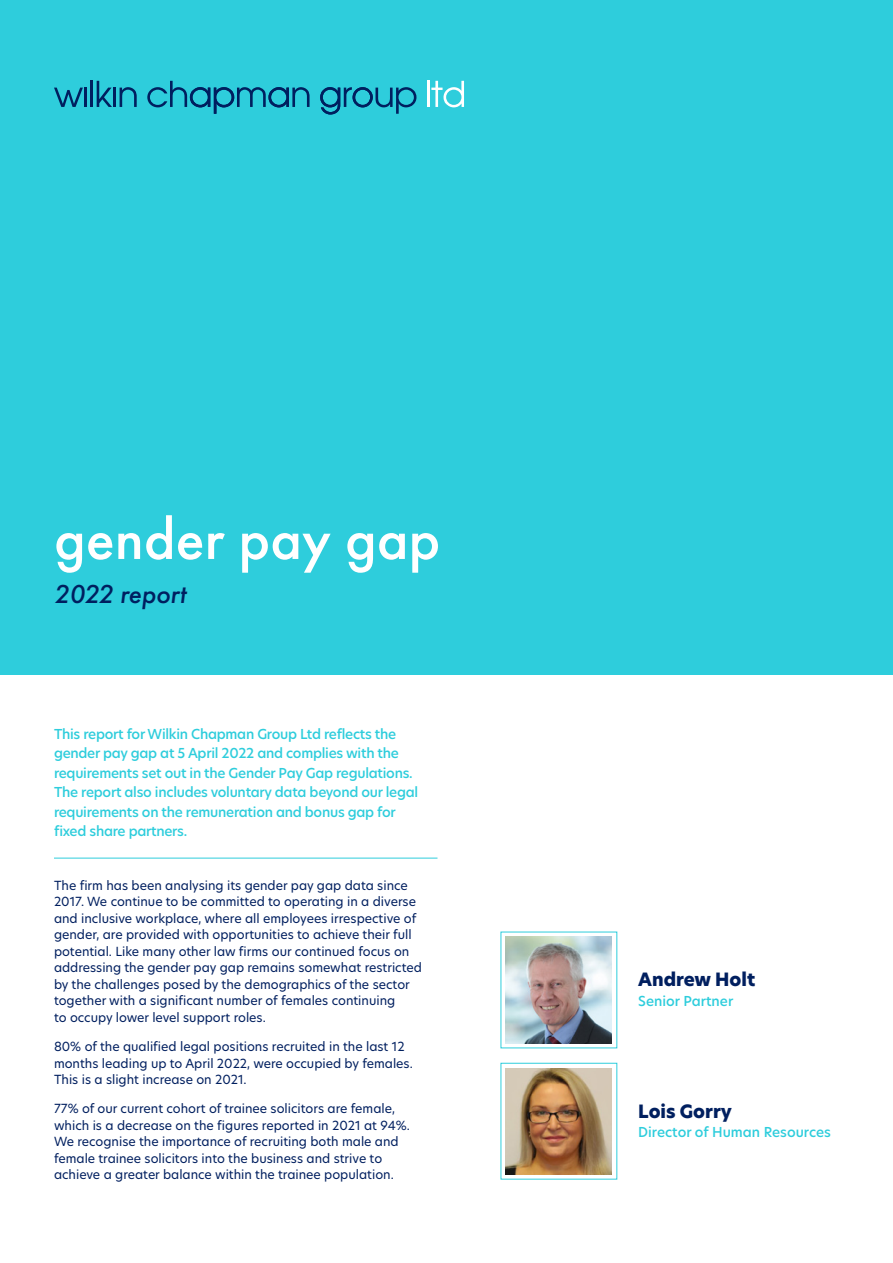
<style>
.page{position:relative;width:893px;height:1263px;background:#fff}
.page>*{position:absolute;margin:0;border:0;box-sizing:border-box;transform-origin:0 0}
.t1{font:500 60px "Futura PT";color:#fff}
.t2{font:italic 500 27px "Futura PT";color:#001f5f}
.t3{font:800 18px "New Hero";color:#001f5f}
.t4{font:500 13.5px/19.5px "New Hero";letter-spacing:-.02em;color:#2ecddc}
.t5{font:500 13.5px "New Hero";color:#2ecddc}
.t6{font:12.3px/16.5px "New Hero";color:#001f5f}
</style>
<div class="page">
<div style="left:0;top:0;width:893px;height:674px;background:#2ecddc"></div>
<img style="left:506px;top:937px;width:106px;height:106px">
<hr style="left:54px;top:858px;width:383px;height:1px;background:#2ecddc">
<svg style="left:54px;top:88px;width:29px;height:19px"></svg>
<hr style="left:84px;top:88px;width:3px;height:19px;background:#001f5f">
<hr style="left:91px;top:81px;width:2px;height:26px;background:#001f5f">
<svg style="left:97px;top:81px;width:15px;height:26px"></svg>
<hr style="left:113px;top:88px;width:3px;height:19px;background:#001f5f">
<svg style="left:120px;top:87px;width:17px;height:20px"></svg>
<svg style="left:147px;top:81px;width:163px;height:33px"></svg>
<svg style="left:320px;top:87px;width:96px;height:28px"></svg>
<hr style="left:427px;top:81px;width:3px;height:26px;background:#fff">
<svg style="left:431px;top:81px;width:33px;height:26px"></svg>
<img style="left:506px;top:1068px;width:106px;height:106px">
<h1 class="t1" style="left:54px;top:503px;width:388px">gender pay gap</h1>
<h2 class="t2" style="left:54px;top:577px;width:134px">2022 report</h2>
<p class="t4" style="left:54px;top:724px;width:366px">This report for Wilkin Chapman Group Ltd reflects the gender pay gap at 5 April 2022 and complies with the requirements set out in the Gender Pay Gap regulations.<br>The report also includes voluntary data beyond our legal requirements on the remuneration and bonus gap for fixed share partners.</p>
<p class="t6" style="left:54px;top:877px;width:369px">The firm has been analysing its gender pay gap data since 2017. We continue to be committed to operating in a diverse and inclusive workplace, where all employees irrespective of gender, are provided with opportunities to achieve their full potential. Like many other law firms our continued focus on addressing the gender pay gap remains somewhat restricted by the challenges posed by the demographics of the sector together with a significant number of females continuing<br>to occupy lower level support roles.</p>
<p class="t6" style="left:54px;top:1038px;width:360px">80% of the qualified legal positions recruited in the last 12 months leading up to April 2022, were occupied by females.<br>This is a slight increase on 2021.</p>
<p class="t6" style="left:54px;top:1100px;width:357px">77% of our current cohort of trainee solicitors are female, which is a decrease on the figures reported in 2021 at 94%.<br>We recognise the importance of recruiting both male and female trainee solicitors into the business and strive to achieve a greater balance within the trainee population.</p>
<h3 class="t3" style="left:638px;top:967px;width:119px">Andrew Holt</h3>
<p class="t5" style="left:638px;top:992px;width:97px">Senior Partner</p>
<h3 class="t3" style="left:638px;top:1099px;width:95px">Lois Gorry</h3>
<p class="t5" style="left:638px;top:1123px;width:194px">Director of Human Resources</p>
</div>
